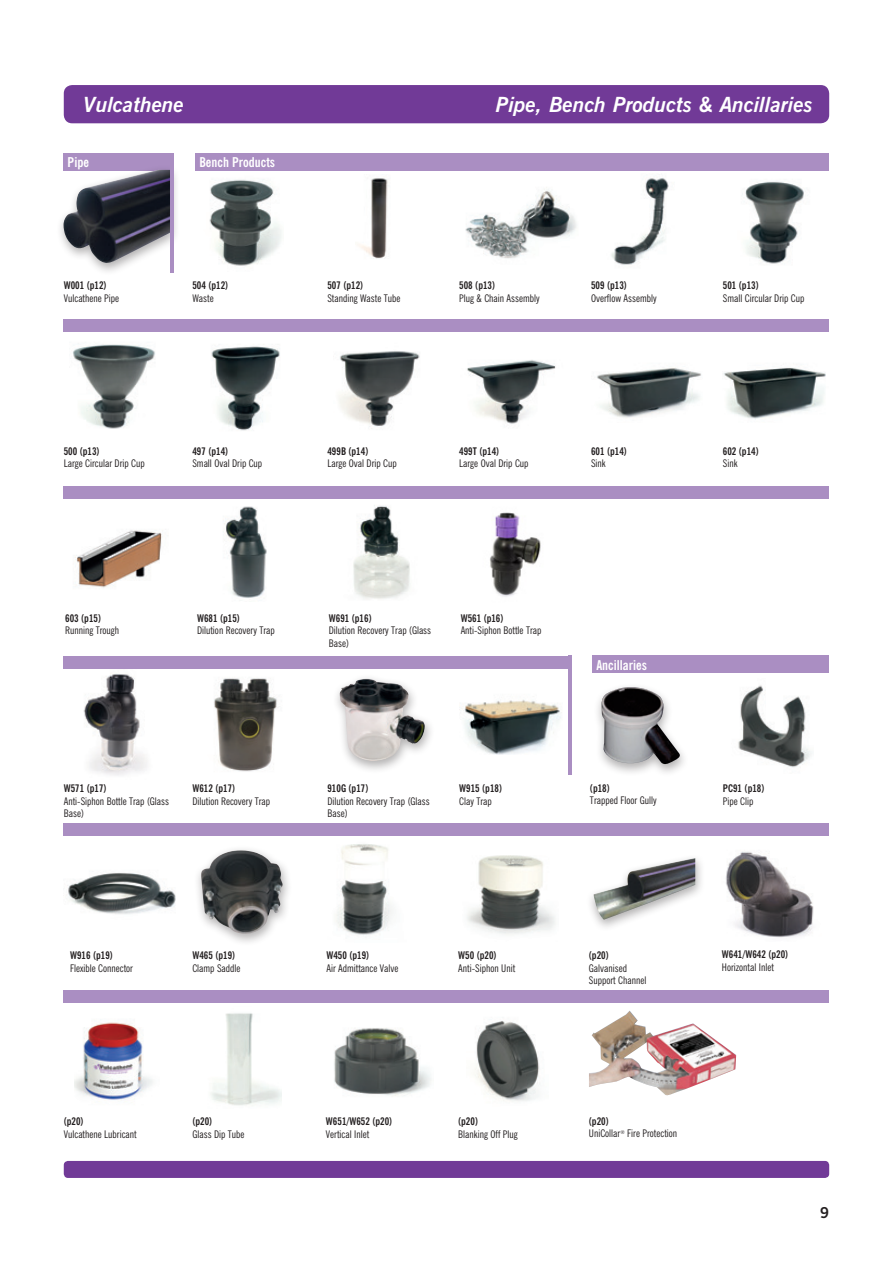
<style>
.page{position:relative;width:893px;height:1263px;background:#fff}
.page>*{position:absolute;margin:0;border:0;box-sizing:border-box;transform-origin:0 0}
.t1{font:italic 700 21px "News Gothic BT";color:#fff}
.t2{font:700 15px "News Gothic BT";color:#231f20}
.t3{font:700 condensed 13.5px "News Gothic BT";color:#fff}
.t4{font:condensed 10.5px/12.6px "News Gothic BT";color:#231f20}
.t5{font:700 condensed 10.5px "News Gothic BT";color:#231f20}
</style>
<div class="page">
<div style="left:64px;top:85px;width:765px;height:38px;background:#713a97;border-radius:9px"></div>
<div style="left:64px;top:1161px;width:765px;height:17px;background:#713a97;border-radius:4px"></div>
<img style="left:357px;top:178px;width:31px;height:81px">
<img style="left:465px;top:189px;width:112px;height:70px">
<img style="left:611px;top:178px;width:58px;height:87px">
<img style="left:745px;top:181px;width:59px;height:83px">
<img style="left:73px;top:344px;width:82px;height:85px">
<img style="left:339px;top:351px;width:81px;height:78px">
<img style="left:467px;top:360px;width:89px;height:64px">
<img style="left:597px;top:367px;width:104px;height:51px">
<img style="left:723px;top:367px;width:103px;height:53px">
<img style="left:339px;top:498px;width:86px;height:101px">
<img style="left:474px;top:498px;width:75px;height:99px">
<img style="left:83px;top:673px;width:64px;height:103px">
<div style="left:332px;top:674px;width:103px;height:100px;background:#231f20;opacity:.35"></div>
<img style="left:340px;top:679px;width:85px;height:82px">
<img style="left:459px;top:699px;width:103px;height:56px">
<img style="left:738px;top:685px;width:74px;height:83px">
<img style="left:209px;top:179px;width:72px;height:87px">
<img style="left:211px;top:344px;width:69px;height:87px">
<img style="left:215px;top:498px;width:68px;height:100px">
<img style="left:67px;top:873px;width:109px;height:41px">
<img style="left:214px;top:678px;width:63px;height:94px">
<div style="left:593px;top:682px;width:96px;height:95px;background:#231f20;opacity:.35"></div>
<img style="left:602px;top:687px;width:78px;height:77px">
<img style="left:336px;top:844px;width:56px;height:91px">
<img style="left:467px;top:855px;width:88px;height:80px">
<div style="left:193px;top:845px;width:100px;height:102px;background:#231f20;opacity:.35"></div>
<img style="left:201px;top:850px;width:82px;height:84px">
<img style="left:589px;top:1010px;width:147px;height:86px">
<div style="left:64px;top:153px;width:106px;height:17px;background:#aa8ec2"></div>
<div style="left:196px;top:153px;width:633px;height:17px;background:#aa8ec2"></div>
<div style="left:64px;top:319px;width:765px;height:12px;background:#aa8ec2"></div>
<div style="left:64px;top:486px;width:765px;height:12px;background:#aa8ec2"></div>
<div style="left:64px;top:656px;width:506px;height:13px;background:#aa8ec2"></div>
<div style="left:64px;top:823px;width:765px;height:13px;background:#aa8ec2"></div>
<div style="left:64px;top:990px;width:765px;height:13px;background:#aa8ec2"></div>
<hr style="left:568px;top:656px;width:4px;height:119px;background:#aa8ec2">
<div style="left:586px;top:854px;width:119px;height:78px;background:#231f20;opacity:.35"></div>
<img style="left:593px;top:858px;width:102px;height:62px">
<img style="left:75px;top:1022px;width:78px;height:78px">
<img style="left:334px;top:1028px;width:97px;height:68px">
<img style="left:475px;top:1021px;width:65px;height:80px">
<img style="left:726px;top:851px;width:88px;height:87px">
<div style="left:592px;top:656px;width:237px;height:17px;background:#aa8ec2"></div>
<div style="left:56px;top:165px;width:124px;height:111px;background:#231f20;opacity:.35"></div>
<img style="left:63px;top:170px;width:107px;height:93px">
<hr style="left:170px;top:153px;width:3px;height:119px;background:#aa8ec2">
<img style="left:211px;top:1013px;width:70px;height:93px">
<img style="left:75px;top:530px;width:87px;height:58px">
<p class="t1" style="left:83px;top:92px;width:102px">Vulcathene</p>
<p class="t1" style="left:496px;top:92px;width:319px">Pipe, Bench Products &amp; Ancillaries</p>
<p class="t3" style="left:68px;top:154px;width:23px">Pipe</p>
<p class="t3" style="left:199px;top:154px;width:77px">Bench Products</p>
<p class="t5" style="left:64px;top:279px;width:44px">W001 (p12)</p>
<p class="t4" style="left:64px;top:292px;width:57px">Vulcathene Pipe</p>
<p class="t5" style="left:192px;top:279px;width:37px">504 (p12)</p>
<p class="t4" style="left:192px;top:292px;width:23px">Waste</p>
<p class="t5" style="left:327px;top:279px;width:37px">507 (p12)</p>
<p class="t4" style="left:327px;top:292px;width:75px">Standing Waste Tube</p>
<p class="t5" style="left:459px;top:279px;width:37px">508 (p13)</p>
<p class="t4" style="left:459px;top:292px;width:82px">Plug &amp; Chain Assembly</p>
<p class="t5" style="left:591px;top:279px;width:37px">509 (p13)</p>
<p class="t4" style="left:591px;top:292px;width:67px">Overflow Assembly</p>
<p class="t5" style="left:723px;top:279px;width:37px">501 (p13)</p>
<p class="t4" style="left:723px;top:292px;width:83px">Small Circular Drip Cup</p>
<p class="t5" style="left:64px;top:444px;width:37px">500 (p13)</p>
<p class="t4" style="left:64px;top:457px;width:82px">Large Circular Drip Cup</p>
<p class="t5" style="left:192px;top:444px;width:37px">497 (p14)</p>
<p class="t4" style="left:192px;top:457px;width:71px">Small Oval Drip Cup</p>
<p class="t5" style="left:327px;top:444px;width:42px">499B (p14)</p>
<p class="t4" style="left:327px;top:457px;width:71px">Large Oval Drip Cup</p>
<p class="t5" style="left:459px;top:444px;width:42px">499T (p14)</p>
<p class="t4" style="left:459px;top:457px;width:71px">Large Oval Drip Cup</p>
<p class="t5" style="left:591px;top:444px;width:37px">601 (p14)</p>
<p class="t4" style="left:591px;top:457px;width:16px">Sink</p>
<p class="t5" style="left:723px;top:444px;width:37px">602 (p14)</p>
<p class="t4" style="left:723px;top:457px;width:16px">Sink</p>
<p class="t5" style="left:65px;top:612px;width:37px">603 (p15)</p>
<p class="t4" style="left:65px;top:624px;width:55px">Running Trough</p>
<p class="t5" style="left:197px;top:612px;width:44px">W681 (p15)</p>
<p class="t4" style="left:197px;top:624px;width:79px">Dilution Recovery Trap</p>
<p class="t5" style="left:64px;top:782px;width:44px">W571 (p17)</p>
<p class="t4" style="left:64px;top:794px;width:107px">Anti-Siphon Bottle Trap (Glass<br>Base)</p>
<p class="t5" style="left:192px;top:782px;width:44px">W612 (p17)</p>
<p class="t4" style="left:192px;top:794px;width:79px">Dilution Recovery Trap</p>
<p class="t5" style="left:329px;top:612px;width:44px">W691 (p16)</p>
<p class="t4" style="left:329px;top:624px;width:104px">Dilution Recovery Trap (Glass<br>Base)</p>
<p class="t5" style="left:461px;top:612px;width:44px">W561 (p16)</p>
<p class="t4" style="left:461px;top:624px;width:82px">Anti-Siphon Bottle Trap</p>
<p class="t5" style="left:327px;top:782px;width:43px">910G (p17)</p>
<p class="t4" style="left:327px;top:794px;width:104px">Dilution Recovery Trap (Glass<br>Base)</p>
<p class="t5" style="left:459px;top:782px;width:44px">W915 (p18)</p>
<p class="t4" style="left:459px;top:794px;width:34px">Clay Trap</p>
<p class="t3" style="left:596px;top:657px;width:52px">Ancillaries</p>
<p class="t5" style="left:590px;top:781px;width:21px">(p18)</p>
<p class="t4" style="left:590px;top:794px;width:68px">Trapped Floor Gully</p>
<p class="t5" style="left:723px;top:782px;width:43px">PC91 (p18)</p>
<p class="t4" style="left:723px;top:794px;width:32px">Pipe Clip</p>
<p class="t5" style="left:70px;top:949px;width:44px">W916 (p19)</p>
<p class="t4" style="left:70px;top:961px;width:64px">Flexible Connector</p>
<p class="t5" style="left:192px;top:949px;width:44px">W465 (p19)</p>
<p class="t4" style="left:192px;top:961px;width:50px">Clamp Saddle</p>
<p class="t5" style="left:64px;top:1115px;width:21px">(p20)</p>
<p class="t4" style="left:64px;top:1127px;width:74px">Vulcathene Lubricant</p>
<p class="t5" style="left:192px;top:1115px;width:21px">(p20)</p>
<p class="t4" style="left:192px;top:1127px;width:54px">Glass Dip Tube</p>
<p class="t5" style="left:326px;top:949px;width:44px">W450 (p19)</p>
<p class="t4" style="left:326px;top:961px;width:74px">Air Admittance Valve</p>
<p class="t5" style="left:326px;top:1115px;width:68px">W651/W652 (p20)</p>
<p class="t4" style="left:326px;top:1127px;width:45px">Vertical Inlet</p>
<p class="t5" style="left:458px;top:949px;width:40px">W50 (p20)</p>
<p class="t4" style="left:458px;top:961px;width:58px">Anti-Siphon Unit</p>
<p class="t5" style="left:458px;top:1115px;width:21px">(p20)</p>
<p class="t4" style="left:458px;top:1127px;width:61px">Blanking Off Plug</p>
<p class="t5" style="left:589px;top:949px;width:21px">(p20)</p>
<p class="t4" style="left:589px;top:961px;width:59px">Galvanised<br>Support Channel</p>
<p class="t5" style="left:722px;top:948px;width:68px">W641/W642 (p20)</p>
<p class="t4" style="left:722px;top:961px;width:54px">Horizontal Inlet</p>
<p class="t5" style="left:589px;top:1114px;width:21px">(p20)</p>
<p class="t4" style="left:589px;top:1127px;width:90px">UniCollar<sup>®</sup> Fire Protection</p>
<h2 class="t2" style="left:820px;top:1203px;width:11px">9</h2>
</div>
